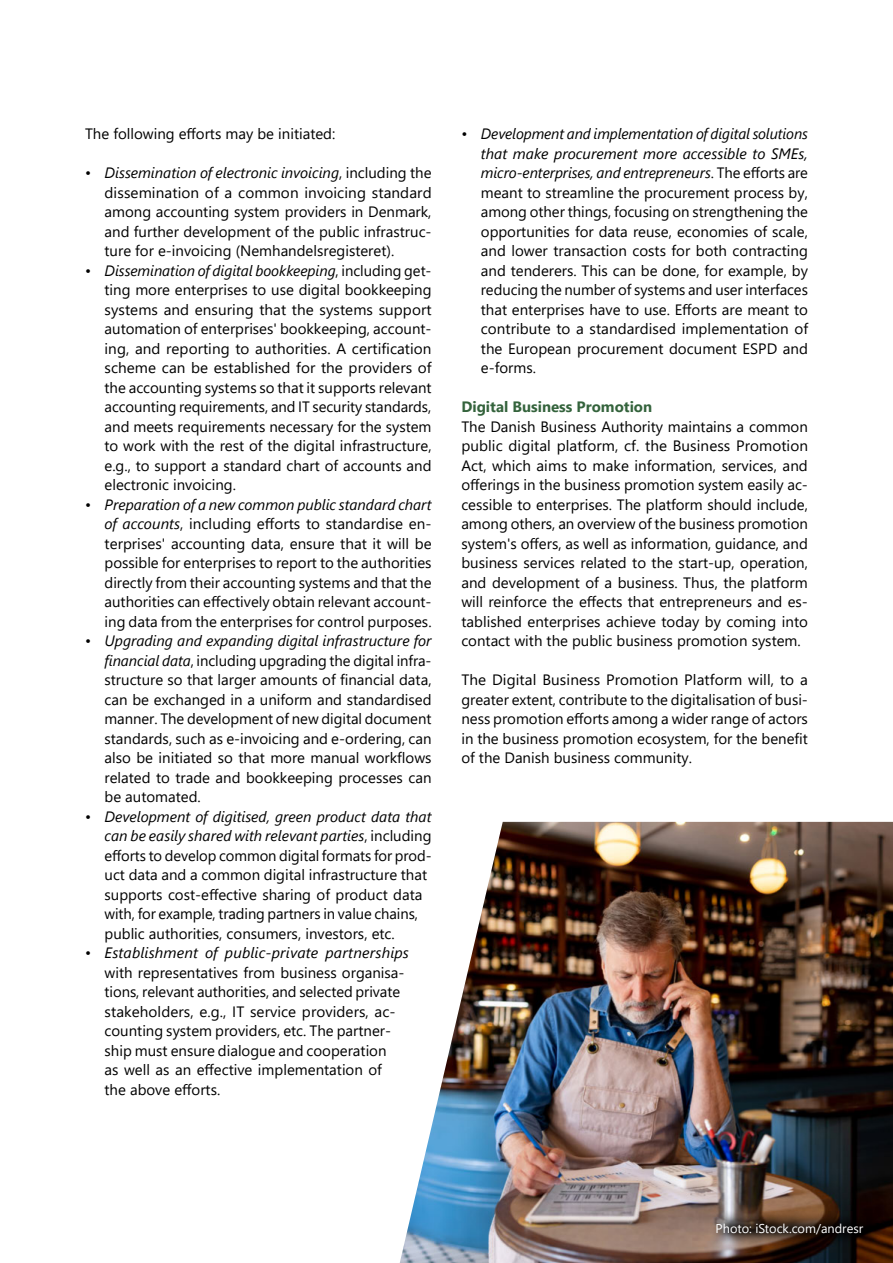
<style>
.page{position:relative;width:893px;height:1263px;background:#fff}
.page>*{position:absolute;margin:0;border:0;box-sizing:border-box;transform-origin:0 0}
.t1{font:15px/19.5px "Segoe UI";color:#000;text-align:justify}
.t2{font:15px/19.5px "Segoe UI2";color:#000}
.t3{font:700 15px "Segoe UI";color:#34633c}
.t4{font:12.75px "Segoe UI";color:#fff}
.s1{font-family:"Segoe UI Italic 2"}
.s2{font-family:"Segoe UI2"}
.s3{font-family:"Segoe UI"}
</style>
<div class="page">
<img style="left:400px;top:822px;width:493px;height:441px">
<svg style="left:711px;top:1210px;width:174px;height:37px;background:#433026"></svg>
<p class="t2" style="left:85px;top:123px;width:252px">The following efforts may be initiated:</p>
<p class="t1" style="left:105px;top:162px;width:329px;text-indent:-20px">• <span class="s1">Dissemination of electronic invoicing</span>, including the dissemination of a common invoicing standard among accounting system providers in Denmark, and further development of the public infrastruc&shy;ture for e-invoicing (Nemhandelsregisteret).</p>
<p class="t1" style="left:105px;top:259px;width:329px;text-indent:-20px">• <span class="s1">Dissemination of digital bookkeeping</span>, including get&shy;ting more enterprises to use digital bookkeeping systems and ensuring that the systems support automation of enterprises' bookkeeping, account&shy;<span class="s2">ing, and reporting to authorities. A certification </span>scheme can be established for the providers of the accounting systems so that it supports relevant accounting requirements, and IT security standards, and meets requirements necessary for the system to work with the rest of the digital infrastructure, e.g., to support a standard chart of accounts and electronic invoicing.</p>
<p class="t1" style="left:105px;top:493px;width:329px;text-indent:-20px">• <span class="s1">Preparation of a new common public standard chart of accounts</span><span class="s2">, including efforts to standardise en&shy;</span>terprises' accounting data, ensure that it will be possible for enterprises to report to the authorities directly from their accounting systems and that the <span class="s2">authorities can effectively obtain relevant account&shy;</span>ing data from the enterprises for control purposes.</p>
<p class="t1" style="left:105px;top:630px;width:329px;text-indent:-20px">• <span class="s1">Upgrading and expanding digital infrastructure for financial data</span>, including upgrading the digital infra&shy;<span class="s2">structure so that larger amounts of financial data, can be exchanged in a uniform and standardised </span>manner. The development of new digital document standards, such as e-invoicing and e-ordering, can <span class="s2">also be initiated so that more manual workflows </span>related to trade and bookkeeping processes can be automated.</p>
<p class="t2" style="left:105px;top:805px;width:329px;text-indent:-20px"><span class="s3">•</span> <span class="s1">Development of digitised, green product data that can be easily shared with relevant parties</span><span class="s3">, including </span>efforts to develop common digital formats for prod&shy;<span class="s3">uct data and a common digital infrastructure that </span>supports cost-effective sharing of product data with, for example, trading partners in value chains, <span class="s3">public authorities, consumers, investors, etc.</span></p>
<p class="t1" style="left:105px;top:942px;width:306px;text-align:left;text-indent:-20px">• <span class="s1">Establishment of public-private partnerships </span>with representatives from business organisa&shy;tions, relevant authorities, and selected private stakeholders, e.g., IT service providers, ac&shy;counting system providers, etc. The partner&shy;ship must ensure dialogue and cooperation<br><span class="s2">as well as an effective implementation of<br>the above efforts.</span></p>
<p class="t1" style="left:481px;top:123px;width:329px;text-indent:-19px">• <span class="s1">Development and implementation of digital solutions that make procurement more accessible to SMEs, micro-enterprises, and entrepreneurs</span><span class="s2">. The efforts are </span>meant to streamline the procurement process by, among other things, focusing on strengthening the opportunities for data reuse, economies of scale, and lower transaction costs for both contracting <span class="s2">and tenderers. This can be done, for example, by </span>reducing the number of systems and user interfaces <span class="s2">that enterprises have to use. Efforts are meant to </span>contribute to a standardised implementation of the European procurement document ESPD and e-forms.</p>
<h4 class="t3" style="left:461px;top:393px;width:192px">Digital Business Promotion</h4>
<p class="t1" style="left:461px;top:415px;width:348px">The Danish Business Authority maintains a common public digital platform, cf. the Business Promotion Act, which aims to make information, services, and <span class="s2">offerings in the business promotion system easily ac&shy;</span>cessible to enterprises. The platform should include, among others, an overview of the business promotion <span class="s2">system's offers, as well as information, guidance, and </span>business services related to the start-up, operation, and development of a business. Thus, the platform <span class="s2">will reinforce the effects that entrepreneurs and es&shy;</span>tablished enterprises achieve today by coming into contact with the public business promotion system.</p>
<p class="t2" style="left:461px;top:669px;width:348px;text-align:justify"><span class="s3">The Digital Business Promotion Platform will, to a </span>greater extent, contribute to the digitalisation of busi&shy;ness promotion efforts among a wider range of actors in the business promotion ecosystem, for the benefit <span class="s3">of the Danish business community.</span></p>
<p class="t4" style="left:716px;top:1217px;width:149px">Photo: iStock.com/andresr</p>
</div>
